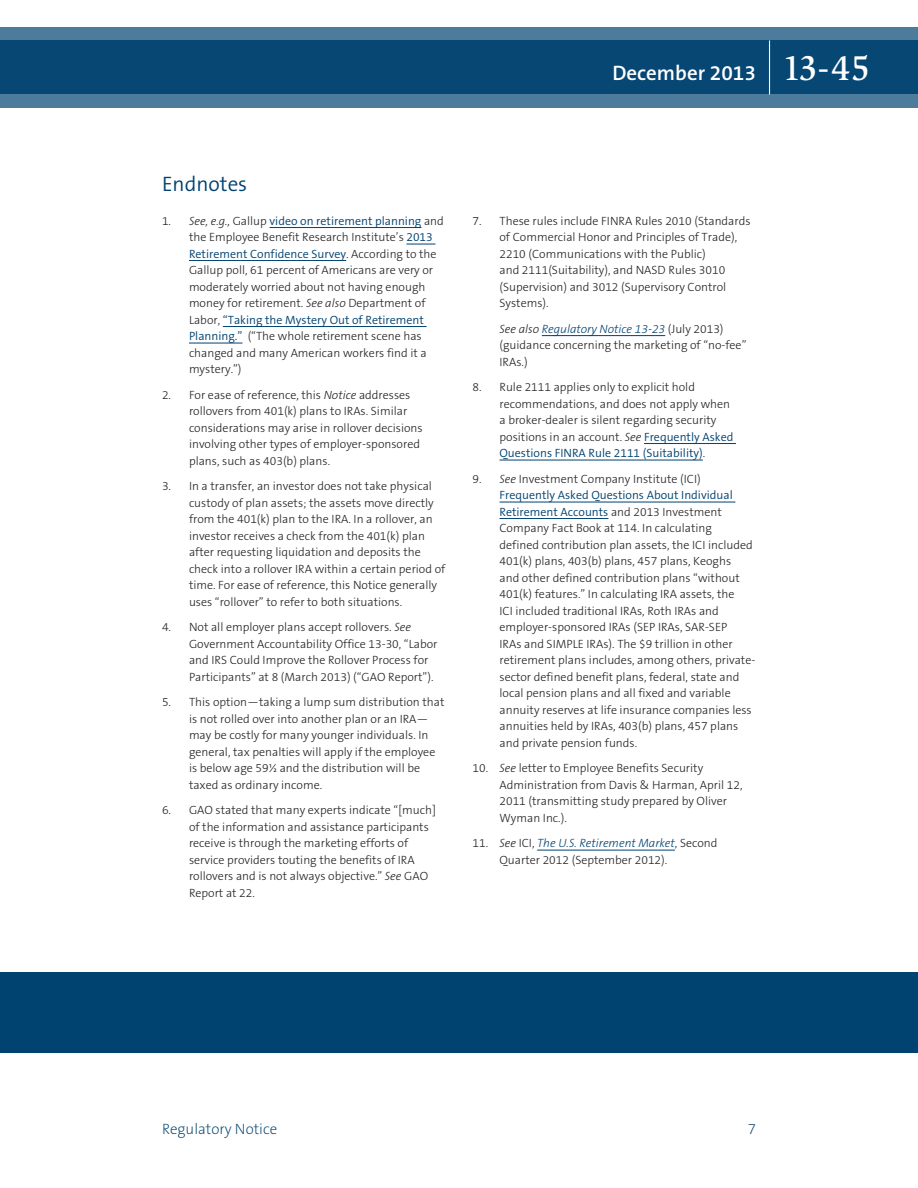
<style>
.page{position:relative;width:918px;height:1188px;background:#fff}
.page>*{position:absolute;margin:0;border:0;box-sizing:border-box;transform-origin:0 0}
.t1{font:600 21px "The Sans B6";color:#fff}
.t2{font:300 21px "The Sans B4";color:#004270}
.t3{font:200 15px "The Sans B2";color:#004270}
.t4{font:300 12px/16.5px "The Sans B3";color:#231f20}
.t5{font:300 12px/16.5px "The Sans B4";color:#004270}
.s1{font-family:"Slimbach LT";font-weight:500;font-size:36px}
.s2{font-family:"The Sans B3";color:#231f20}
.s3{font-family:"The Sans B3";font-style:italic;color:#231f20}
.s4{font-family:"The Sans B4";color:#004270}
.s5{font-style:italic}
.s6{font-style:italic;color:#004270}
</style>
<div class="page">
<div style="left:0;top:972px;width:918px;height:81px;background:#004270"></div>
<svg style="left:0;top:27px;width:918px;height:81px;background:#1e5881"></svg>
<hr style="left:769px;top:40px;width:1px;height:54px;background:#fff">
<hr style="left:270px;top:227px;width:151px;height:1px;background:#004270">
<svg style="left:406px;top:244px;width:29px;height:1px"></svg>
<hr style="left:189px;top:260px;width:157px;height:1px;background:#004270">
<hr style="left:223px;top:326px;width:204px;height:1px;background:#004270">
<hr style="left:189px;top:343px;width:53px;height:1px;background:#004270">
<hr style="left:542px;top:335px;width:123px;height:1px;background:#004270">
<hr style="left:644px;top:443px;width:92px;height:1px;background:#004270">
<hr style="left:500px;top:460px;width:203px;height:1px;background:#004270">
<hr style="left:500px;top:502px;width:235px;height:1px;background:#004270">
<hr style="left:500px;top:518px;width:108px;height:1px;background:#004270">
<hr style="left:537px;top:850px;width:138px;height:1px;background:#004270">
<h1 class="t1" style="left:612px;top:62px;width:259px">December 2013 <span class="s1">13-45</span></h1>
<h1 class="t2" style="left:162px;top:173px;width:87px">Endnotes</h1>
<p class="t5" style="left:162px;top:213px;width:283px"><span class="s2">1.</span> <span class="s3">See, e.g.,</span> <span class="s2">Gallup</span> video on retirement planning <span class="s2">and</span></p>
<p class="t4" style="left:189px;top:229px;width:245px">the Employee Benefit Research Institute’s <span class="s4">2013</span></p>
<p class="t5" style="left:189px;top:246px;width:249px">Retirement Confidence Survey<span class="s2">. According to the</span></p>
<p class="t4" style="left:189px;top:262px;width:246px">Gallup poll, 61 percent of Americans are very or moderately worried about not having enough money for retirement. <span class="s5">See also</span> Department of</p>
<p class="t5" style="left:189px;top:312px;width:236px"><span class="s2">Labor,</span> “Taking the Mystery Out of Retirement</p>
<p class="t4" style="left:189px;top:328px;width:239px"><span class="s4">Planning.”</span> (“The whole retirement scene has changed and many American workers find it a mystery.”)</p>
<p class="t4" style="left:189px;top:387px;width:235px;text-indent:-27px">2. For ease of reference, this <span class="s5">Notice</span> addresses rollovers from 401(k) plans to IRAs. Similar considerations may arise in rollover decisions involving other types of employer-sponsored plans, such as 403(b) plans.</p>
<p class="t4" style="left:189px;top:478px;width:258px;text-indent:-27px">3. In a transfer, an investor does not take physical custody of plan assets; the assets move directly from the 401(k) plan to the IRA. In a rollover, an investor receives a check from the 401(k) plan after requesting liquidation and deposits the check into a rollover IRA within a certain period of time. For ease of reference, this Notice generally uses “rollover” to refer to both situations.</p>
<p class="t4" style="left:189px;top:619px;width:250px;text-indent:-27px">4. Not all employer plans accept rollovers. <span class="s5">See </span>Government Accountability Office 13-30, “Labor and IRS Could Improve the Rollover Process for Participants” at 8 (March 2013) (“GAO Report”).</p>
<p class="t4" style="left:189px;top:694px;width:257px;text-indent:-27px">5. This option—taking a lump sum distribution that is not rolled over into another plan or an IRA— may be costly for many younger individuals. In general, tax penalties will apply if the employee is below age 59½ and the distribution will be taxed as ordinary income.</p>
<p class="t4" style="left:189px;top:802px;width:248px;text-indent:-27px">6. GAO stated that many experts indicate “[much] of the information and assistance participants receive is through the marketing efforts of service providers touting the benefits of IRA rollovers and is not always objective.” <span class="s5">See</span> GAO Report at 22.</p>
<p class="t4" style="left:500px;top:213px;width:253px;text-indent:-27px">7. These rules include FINRA Rules 2010 (Standards of Commercial Honor and Principles of Trade), 2210 (Communications with the Public)<br>and 2111(Suitability), and NASD Rules 3010 (Supervision) and 3012 (Supervisory Control Systems).</p>
<p class="t4" style="left:500px;top:321px;width:248px"><span class="s5">See also</span> <span class="s6">Regulatory Notice 13-23</span> (July 2013) (guidance concerning the marketing of “no-fee”<br>IRAs.)</p>
<p class="t4" style="left:500px;top:379px;width:235px;text-indent:-27px">8. Rule 2111 applies only to explicit hold recommendations, and does not apply when a broker-dealer is silent regarding security positions in an account. <span class="s5">See</span> <span class="s4">Frequently Asked</span></p>
<p class="t5" style="left:500px;top:445px;width:207px">Questions FINRA Rule 2111 (Suitability)<span class="s2">.</span></p>
<p class="t4" style="left:472px;top:471px;width:230px">9. <span class="s5">See</span> Investment Company Institute (ICI)</p>
<p class="t5" style="left:500px;top:487px;width:235px">Frequently Asked Questions About Individual<br>Retirement Accounts <span class="s2">and 2013 Investment</span></p>
<p class="t4" style="left:500px;top:520px;width:257px">Company Fact Book at 114. In calculating<br>defined contribution plan assets, the ICI included 401(k) plans, 403(b) plans, 457 plans, Keoghs<br>and other defined contribution plans “without 401(k) features.” In calculating IRA assets, the<br>ICI included traditional IRAs, Roth IRAs and employer-sponsored IRAs (SEP IRAs, SAR-SEP<br>IRAs and SIMPLE IRAs). The $9 trillion in other retirement plans includes, among others, private&shy;sector defined benefit plans, federal, state and local pension plans and all fixed and variable annuity reserves at life insurance companies less annuities held by IRAs, 403(b) plans, 457 plans and private pension funds.</p>
<p class="t4" style="left:500px;top:760px;width:245px;text-indent:-27px">10. <span class="s5">See</span> letter to Employee Benefits Security Administration from Davis &amp; Harman, April 12, 2011 (transmitting study prepared by Oliver Wyman Inc.).</p>
<p class="t4" style="left:500px;top:835px;width:220px;text-indent:-27px">11. <span class="s5">See</span> ICI, <span class="s6">The U.S. Retirement Market</span>, Second<br>Quarter 2012 (September 2012).</p>
<p class="t3" style="left:162px;top:1121px;width:117px">Regulatory Notice</p>
<p class="t3" style="left:748px;top:1121px;width:10px">7</p>
</div>
